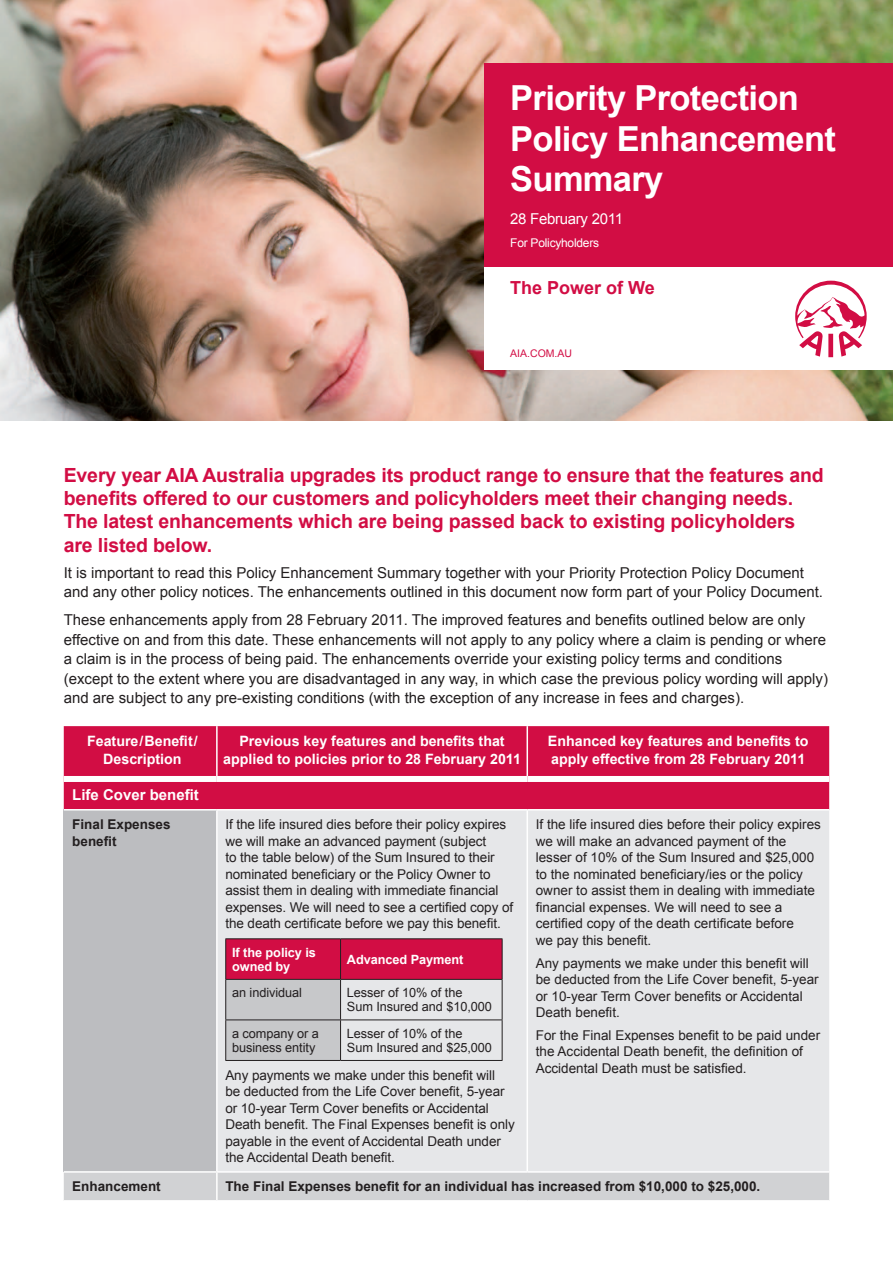
<style>
.page{position:relative;width:893px;height:1263px;background:#fff}
.page>*{position:absolute;margin:0;border:0;box-sizing:border-box;transform-origin:0 0}
.t1{font:700 34.5px/40.5px "Arial";letter-spacing:-.02em;color:#fff}
.t2{font:700 19.5px/23.2px "Arial";letter-spacing:-.01em;color:#d20d44}
.t3{font:700 18px "Arial";color:#d20d44}
.t4{font:15px/19.5px "Arial";color:#231f20}
.t5{font:700 15px "Arial";color:#fff}
.t6{font:15px "Arial";letter-spacing:-.02em;color:#fff}
.t7{font:700 14.25px/18px "Arial";color:#fff;text-align:center}
.t8{font:13.5px/16.5px "Arial";color:#231f20}
.t9{font:700 13.5px/16.5px "Arial";color:#231f20}
.t10{font:12.75px/14.2px "Arial";letter-spacing:-.005em;color:#231f20}
.t11{font:700 12.75px/14.2px "Arial";letter-spacing:-.005em;color:#fff}
.t12{font:12px "Arial";letter-spacing:-.02em;color:#fff}
.t13{font:10.5px "Arial";color:#d20d44}
</style>
<div class="page">
<img style="left:0;top:0;width:893px;height:421px">
<div style="left:485px;top:64px;width:408px;height:204px;background:#d20d44"></div>
<div style="left:485px;top:268px;width:408px;height:102px;background:#fff"></div>
<svg style="left:795px;top:281px;width:72px;height:76px"></svg>
<div style="left:64px;top:726px;width:765px;height:83px;background:#d20d44"></div>
<div style="left:64px;top:810px;width:153px;height:362px;background:#bcbdc0"></div>
<div style="left:218px;top:810px;width:611px;height:361px;background:#e6e7e9"></div>
<hr style="left:216px;top:810px;width:2px;height:361px;background:#fff">
<hr style="left:526px;top:810px;width:2px;height:361px;background:#fff">
<hr style="left:64px;top:1171px;width:153px;height:2px;background:#fff">
<div style="left:64px;top:1172px;width:765px;height:28px;background:#d1d2d4"></div>
<hr style="left:216px;top:726px;width:2px;height:50px;background:#fff">
<hr style="left:526px;top:726px;width:2px;height:50px;background:#fff">
<div style="left:64px;top:776px;width:153px;height:6px;background:#fff"></div>
<div style="left:217px;top:776px;width:310px;height:6px;background:#fff"></div>
<div style="left:527px;top:776px;width:302px;height:6px;background:#fff"></div>
<svg style="left:226px;top:939px;width:276px;height:121px;background:#d494a7"></svg>
<hr style="left:225px;top:938px;width:116px;height:1px;background:#231f20">
<hr style="left:225px;top:939px;width:1px;height:40px;background:#231f20">
<hr style="left:341px;top:938px;width:161px;height:1px;background:#231f20">
<hr style="left:340px;top:939px;width:1px;height:40px;background:#231f20">
<hr style="left:502px;top:939px;width:1px;height:40px;background:#231f20">
<hr style="left:225px;top:979px;width:116px;height:1px;background:#231f20">
<hr style="left:225px;top:980px;width:1px;height:39px;background:#231f20">
<hr style="left:341px;top:979px;width:161px;height:1px;background:#231f20">
<hr style="left:340px;top:980px;width:1px;height:39px;background:#231f20">
<hr style="left:502px;top:980px;width:1px;height:39px;background:#231f20">
<hr style="left:225px;top:1019px;width:116px;height:1px;background:#231f20">
<hr style="left:225px;top:1020px;width:1px;height:40px;background:#231f20">
<hr style="left:341px;top:1019px;width:161px;height:1px;background:#231f20">
<hr style="left:340px;top:1020px;width:1px;height:40px;background:#231f20">
<hr style="left:502px;top:1020px;width:1px;height:40px;background:#231f20">
<hr style="left:225px;top:1060px;width:116px;height:1px;background:#231f20">
<hr style="left:341px;top:1060px;width:161px;height:1px;background:#231f20">
<h1 class="t1" style="left:510px;top:79px;width:327px">Priority Protection<br>Policy Enhancement<br>Summary</h1>
<p class="t6" style="left:510px;top:209px;width:114px">28 February 2011</p>
<p class="t12" style="left:510px;top:235px;width:90px">For Policyholders</p>
<h3 class="t3" style="left:510px;top:276px;width:146px">The Power of We</h3>
<p class="t13" style="left:510px;top:347px;width:63px">AIA.COM.AU</p>
<p class="t2" style="left:64px;top:464px;width:761px">Every year AIA Australia upgrades its product range to ensure that the features and benefits offered to our customers and policyholders meet their changing needs.<br>The latest enhancements which are being passed back to existing policyholders are listed below.</p>
<p class="t4" style="left:64px;top:563px;width:761px">It is important to read this Policy Enhancement Summary together with your Priority Protection Policy Document and any other policy notices. The enhancements outlined in this document now form part of your Policy Document.</p>
<p class="t4" style="left:64px;top:610px;width:766px">These enhancements apply from 28 February 2011. The improved features and benefits outlined below are only effective on and from this date. These enhancements will not apply to any policy where a claim is pending or where a claim is in the process of being paid. The enhancements override your existing policy terms and conditions (except to the extent where you are disadvantaged in any way, in which case the previous policy wording will apply) and are subject to any pre-existing conditions (with the exception of any increase in fees and charges).</p>
<p class="t7" style="left:87px;top:732px;width:112px">Feature/Benefit/<br>Description</p>
<p class="t7" style="left:223px;top:732px;width:299px">Previous key features and benefits that applied to policies prior to 28 February 2011</p>
<p class="t7" style="left:548px;top:732px;width:262px;text-align:left">Enhanced key features and benefits to apply effective from 28 February 2011</p>
<p class="t5" style="left:72px;top:785px;width:128px">Life Cover benefit</p>
<p class="t9" style="left:72px;top:817px;width:100px">Final Expenses benefit</p>
<p class="t8" style="left:225px;top:816px;width:289px">If the life insured dies before their policy expires we will make an advanced payment (subject<br>to the table below) of the Sum Insured to their nominated beneficiary or the Policy Owner to assist them in dealing with immediate financial expenses. We will need to see a certified copy of the death certificate before we pay this benefit.</p>
<p class="t11" style="left:232px;top:945px;width:85px">If the policy is owned by</p>
<p class="t11" style="left:347px;top:952px;width:118px">Advanced Payment</p>
<p class="t10" style="left:232px;top:986px;width:71px">an individual</p>
<p class="t10" style="left:347px;top:986px;width:147px">Lesser of 10% of the<br>Sum Insured and $10,000</p>
<p class="t10" style="left:232px;top:1026px;width:88px">a company or a business entity</p>
<p class="t10" style="left:347px;top:1026px;width:147px">Lesser of 10% of the<br>Sum Insured and $25,000</p>
<p class="t8" style="left:225px;top:1067px;width:291px">Any payments we make under this benefit will<br>be deducted from the Life Cover benefit, 5-year or 10‑year Term Cover benefits or Accidental Death benefit. The Final Expenses benefit is only payable in the event of Accidental Death under the Accidental Death benefit.</p>
<p class="t8" style="left:536px;top:816px;width:287px">If the life insured dies before their policy expires we will make an advanced payment of the lesser of 10% of the Sum Insured and $25,000 to the nominated beneficiary/ies or the policy owner to assist them in dealing with immediate financial expenses. We will need to see a certified copy of the death certificate before<br>we pay this benefit.</p>
<p class="t8" style="left:536px;top:955px;width:284px">Any payments we make under this benefit will be deducted from the Life Cover benefit, 5-year or 10-year Term Cover benefits or Accidental Death benefit.</p>
<p class="t8" style="left:536px;top:1027px;width:286px">For the Final Expenses benefit to be paid under the Accidental Death benefit, the definition of<br>Accidental Death must be satisfied.</p>
<p class="t9" style="left:72px;top:1179px;width:90px">Enhancement</p>
<p class="t9" style="left:225px;top:1179px;width:536px">The Final Expenses benefit for an individual has increased from $10,000 to $25,000.</p>
</div>
